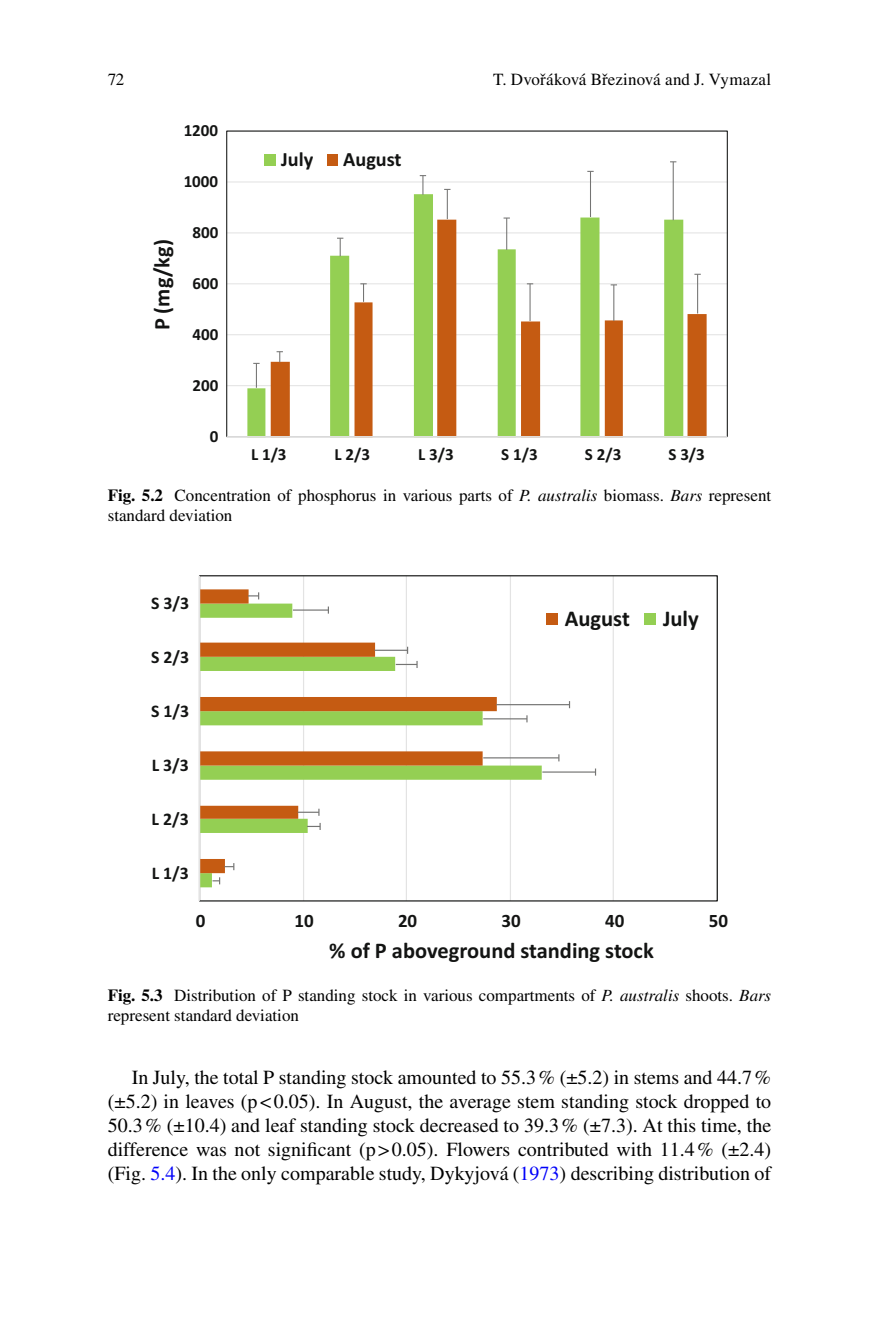
<style>
.page{position:relative;width:879px;height:1333px;background:#fff}
.page>*{position:absolute;margin:0;border:0;box-sizing:border-box;transform-origin:0 0}
.t1{font:700 22.4px "Fsjqdg Calibri";color:#131413}
.t2{font:700 20.2px "Fsjqdg Calibri";color:#131413}
.t3{font:20px/24px "Twlwfk Times";color:#000;text-align:justify}
.t4{font:700 19px "Fsjqdg Calibri";color:#131413}
.t5{font:700 17.8px "Fsjqdg Calibri";color:#131413}
.t6{font:17px/20px "Twlwfk Times";color:#000}
.t7{font:700 17px "Fsjqdg Calibri";color:#131413}
.s1{font-family:"Kcwjhf STIX General"}
.s2{font-family:"Qwfqrr Times";font-weight:700}
.s3{font-family:"Hhrnpx Times";font-style:italic}
.s4{color:#0000fa}
</style>
<div class="page">
<hr style="left:303px;top:575px;width:1px;height:325px;background:#e3e3e3">
<hr style="left:406px;top:575px;width:1px;height:325px;background:#e3e3e3">
<hr style="left:510px;top:575px;width:1px;height:325px;background:#e3e3e3">
<hr style="left:612px;top:575px;width:2px;height:325px;background:#e3e3e3">
<svg style="left:200px;top:705px;width:342px;height:182px"></svg>
<svg style="left:200px;top:589px;width:297px;height:284px"></svg>
<svg style="left:212px;top:877px;width:8px;height:7px"></svg>
<svg style="left:307px;top:822px;width:14px;height:8px"></svg>
<hr style="left:542px;top:771px;width:53px;height:1px;background:#747473">
<hr style="left:483px;top:718px;width:44px;height:1px;background:#747473">
<svg style="left:396px;top:661px;width:22px;height:7px"></svg>
<hr style="left:293px;top:609px;width:35px;height:1px;background:#747473">
<svg style="left:224px;top:863px;width:10px;height:7px"></svg>
<svg style="left:298px;top:808px;width:21px;height:7px"></svg>
<hr style="left:483px;top:757px;width:76px;height:1px;background:#747473">
<hr style="left:496px;top:704px;width:73px;height:1px;background:#747473">
<hr style="left:374px;top:649px;width:33px;height:2px;background:#747473">
<svg style="left:248px;top:592px;width:11px;height:7px"></svg>
<hr style="left:199px;top:575px;width:1px;height:325px;background:#e3e3e3">
<div style="left:546px;top:613px;width:12px;height:12px;background:#c55b12"></div>
<div style="left:644px;top:613px;width:12px;height:12px;background:#94cf53"></div>
<hr style="left:227px;top:385px;width:500px;height:1px;background:#e3e3e3">
<hr style="left:227px;top:334px;width:500px;height:1px;background:#e3e3e3">
<hr style="left:227px;top:283px;width:500px;height:1px;background:#e3e3e3">
<hr style="left:227px;top:232px;width:500px;height:1px;background:#e3e3e3">
<hr style="left:227px;top:181px;width:500px;height:1px;background:#e3e3e3">
<svg style="left:247px;top:194px;width:436px;height:242px"></svg>
<svg style="left:271px;top:220px;width:435px;height:216px"></svg>
<svg style="left:253px;top:363px;width:7px;height:25px"></svg>
<svg style="left:337px;top:238px;width:6px;height:18px"></svg>
<svg style="left:420px;top:175px;width:6px;height:20px"></svg>
<hr style="left:506px;top:218px;width:1px;height:32px;background:#747473">
<hr style="left:590px;top:171px;width:1px;height:46px;background:#747473">
<hr style="left:673px;top:162px;width:1px;height:58px;background:#747473">
<svg style="left:276px;top:351px;width:7px;height:11px"></svg>
<svg style="left:360px;top:283px;width:7px;height:19px"></svg>
<hr style="left:447px;top:189px;width:1px;height:30px;background:#747473">
<hr style="left:529px;top:284px;width:1px;height:37px;background:#747473">
<hr style="left:613px;top:285px;width:1px;height:36px;background:#747473">
<hr style="left:697px;top:274px;width:1px;height:39px;background:#747473">
<hr style="left:227px;top:436px;width:500px;height:1px;background:#e3e3e3">
<div style="left:264px;top:154px;width:12px;height:11px;background:#94cf53"></div>
<div style="left:327px;top:154px;width:10px;height:11px;background:#c55b12"></div>
<p class="t6" style="left:108px;top:71px;width:18px">72</p>
<p class="t7" style="left:184px;top:125px;width:36px">1200</p>
<p class="t7" style="left:184px;top:176px;width:36px">1000</p>
<p class="t1" style="left:154px;top:330px;width:93px;rotate:-90deg">P (mg/kg)</p>
<p class="t7" style="left:192px;top:227px;width:27px">800</p>
<p class="t7" style="left:192px;top:278px;width:27px">600</p>
<p class="t7" style="left:192px;top:328px;width:27px">400</p>
<p class="t7" style="left:192px;top:379px;width:27px">200</p>
<p class="t7" style="left:210px;top:430px;width:10px">0</p>
<p class="t2" style="left:281px;top:152px;width:34px">July</p>
<p class="t2" style="left:343px;top:152px;width:60px">August</p>
<p class="t6" style="left:493px;top:71px;width:280px">T. Dvo<span class="s1">ř</span>áková B<span class="s1">ř</span>ezinová and J. Vymazal</p>
<p class="t7" style="left:251px;top:448px;width:37px">L 1/3</p>
<p class="t7" style="left:334px;top:448px;width:37px">L 2/3</p>
<p class="t7" style="left:418px;top:448px;width:37px">L 3/3</p>
<p class="t7" style="left:501px;top:448px;width:38px">S 1/3</p>
<p class="t7" style="left:585px;top:448px;width:38px">S 2/3</p>
<p class="t7" style="left:668px;top:448px;width:38px">S 3/3</p>
<p class="t6" style="left:108px;top:487px;width:665px"><span class="s2">Fig. 5.2</span> Concentration of phosphorus in various parts of <span class="s3">P. australis</span> biomass. <span class="s3">Bars</span> represent standard deviation</p>
<p class="t5" style="left:151px;top:596px;width:40px">S 3/3</p>
<p class="t5" style="left:151px;top:650px;width:39px">S 2/3</p>
<p class="t5" style="left:151px;top:705px;width:40px">S 1/3</p>
<p class="t5" style="left:152px;top:759px;width:39px">L 3/3</p>
<p class="t5" style="left:152px;top:813px;width:39px">L 2/3</p>
<p class="t5" style="left:152px;top:867px;width:39px">L 1/3</p>
<p class="t1" style="left:565px;top:611px;width:66px">August</p>
<p class="t1" style="left:663px;top:611px;width:37px">July</p>
<p class="t4" style="left:196px;top:913px;width:11px">0</p>
<p class="t4" style="left:294px;top:913px;width:21px">10</p>
<p class="t4" style="left:398px;top:913px;width:21px">20</p>
<p class="t4" style="left:501px;top:913px;width:21px">30</p>
<p class="t4" style="left:605px;top:913px;width:21px">40</p>
<p class="t4" style="left:709px;top:913px;width:21px">50</p>
<p class="t1" style="left:329px;top:942px;width:326px">% of P aboveground standing stock</p>
<p class="t6" style="left:108px;top:986px;width:665px"><span class="s2">Fig. 5.3</span> Distribution of P standing stock in various compartments of <span class="s3">P. australis</span> shoots. <span class="s3">Bars </span>represent standard deviation</p>
<p class="t3" style="left:108px;top:1067px;width:665px;text-indent:24px">In July, the total P standing stock amounted to 55.3 % (±5.2) in stems and 44.7 % (±5.2) in leaves (p &lt; 0.05). In August, the average stem standing stock dropped to 50.3 % (±10.4) and leaf standing stock decreased to 39.3 % (±7.3). At this time, the difference was not significant (p &gt; 0.05). Flowers contributed with 11.4 % (±2.4) (Fig. <span class="s4">5.4</span> ). In the only comparable study, Dykyjová ( <span class="s4">1973</span> ) describing distribution of</p>
</div>
